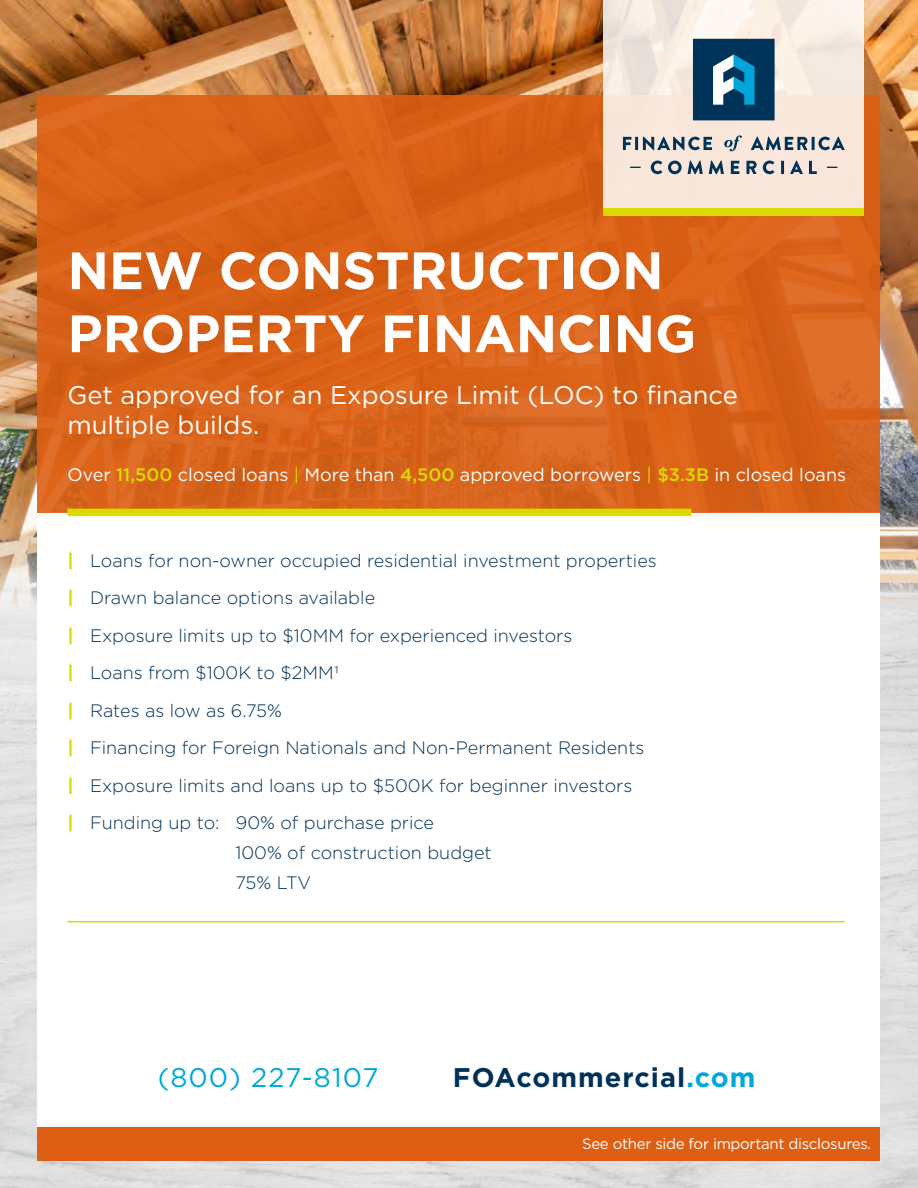
<style>
.page{position:relative;width:918px;height:1188px;background:#fff}
.page>*{position:absolute;margin:0;border:0;box-sizing:border-box;transform-origin:0 0}
.t1{font:700 52.5px "Gotham";color:#fff}
.t2{font:700 27px "Gotham";letter-spacing:.04em;color:#003158}
.t3{font:27px "Gotham";letter-spacing:.04em;color:#00a7db}
.t4{font:25.5px "Gotham";color:#fff}
.t5{font:300 18px "Gotham";color:#003158}
.t6{font:18px "Gotham";color:#fff}
.Default_Text{font:15px "Gotham";letter-spacing:-.02em;color:#fff}
.s1{font-weight:500;color:#dada00}
.s2{color:#dada00}
.s3{font-weight:700;color:#dada00}
.s4{color:#00a7db}
</style>
<div class="page">
<img style="left:0;top:624px;width:918px;height:564px">
<img style="left:0;top:0;width:918px;height:624px">
<div style="left:38px;top:512px;width:842px;height:616px;background:#fff"></div>
<div style="left:38px;top:95px;width:842px;height:417px;background:#dd5f13"></div>
<div style="left:38px;top:1128px;width:842px;height:33px;background:#dd5f13"></div>
<svg style="left:604px;top:0;width:260px;height:209px;background:#f6e8dc"></svg>
<div style="left:604px;top:209px;width:260px;height:7px;background:#dada00"></div>
<svg style="left:623px;top:137px;width:89px;height:13px"></svg>
<svg style="left:751px;top:137px;width:94px;height:13px"></svg>
<svg style="left:724px;top:135px;width:18px;height:16px"></svg>
<div style="left:693px;top:39px;width:82px;height:81px;background:#003359"></div>
<svg style="left:713px;top:54px;width:42px;height:51px"></svg>
<svg style="left:651px;top:161px;width:11px;height:13px"></svg>
<svg style="left:668px;top:161px;width:14px;height:13px"></svg>
<svg style="left:688px;top:161px;width:15px;height:13px"></svg>
<svg style="left:709px;top:161px;width:15px;height:13px"></svg>
<svg style="left:731px;top:161px;width:8px;height:13px"></svg>
<svg style="left:747px;top:161px;width:10px;height:13px"></svg>
<svg style="left:763px;top:161px;width:11px;height:13px"></svg>
<svg style="left:781px;top:161px;width:3px;height:13px"></svg>
<svg style="left:790px;top:161px;width:13px;height:13px"></svg>
<svg style="left:809px;top:161px;width:8px;height:13px"></svg>
<div style="left:68px;top:509px;width:623px;height:7px;background:#dada00"></div>
<hr style="left:68px;top:921px;width:777px;height:1px;background:#dada00">
<p class="t1" style="left:68px;top:236px;width:598px">NEW CONSTRUCTION</p>
<p class="t1" style="left:68px;top:299px;width:630px">PROPERTY FINANCING</p>
<p class="t4" style="left:68px;top:378px;width:672px">Get approved for an Exposure Limit (LOC) to finance</p>
<p class="t4" style="left:68px;top:409px;width:193px">multiple builds.</p>
<p class="t6" style="left:68px;top:463px;width:780px">Over <span class="s1">11,500</span> closed loans <span class="s2">|</span> More than <span class="s1">4,500</span> approved borrowers <span class="s2">|</span> <span class="s1">$3.3B</span> in closed loans</p>
<p class="t5" style="left:68px;top:549px;width:591px"><span class="s3">|</span> Loans for non-owner occupied residential investment properties</p>
<p class="t5" style="left:68px;top:586px;width:309px"><span class="s3">|</span> Drawn balance options available</p>
<p class="t5" style="left:68px;top:624px;width:506px"><span class="s3">|</span> Exposure limits up to $10MM for experienced investors</p>
<p class="t5" style="left:68px;top:661px;width:274px"><span class="s3">|</span> Loans from $100K to $2MM1</p>
<p class="t5" style="left:68px;top:699px;width:216px"><span class="s3">|</span> Rates as low as 6.75%</p>
<p class="t5" style="left:68px;top:736px;width:579px"><span class="s3">|</span> Financing for Foreign Nationals and Non-Permanent Residents</p>
<p class="t5" style="left:68px;top:774px;width:566px"><span class="s3">|</span> Exposure limits and loans up to $500K for beginner investors</p>
<p class="t5" style="left:68px;top:811px;width:368px"><span class="s3">|</span> Funding up to: 90% of purchase price</p>
<p class="t5" style="left:235px;top:841px;width:258px">100% of construction budget</p>
<p class="t5" style="left:235px;top:871px;width:77px">75% LTV</p>
<p class="t3" style="left:158px;top:1060px;width:222px">(800) 227-8107</p>
<p class="t2" style="left:453px;top:1060px;width:304px">FOAcommercial<span class="s4">.com</span></p>
<p class="Default_Text" style="left:582px;top:1134px;width:291px">See other side for important disclosures.</p>
</div>
